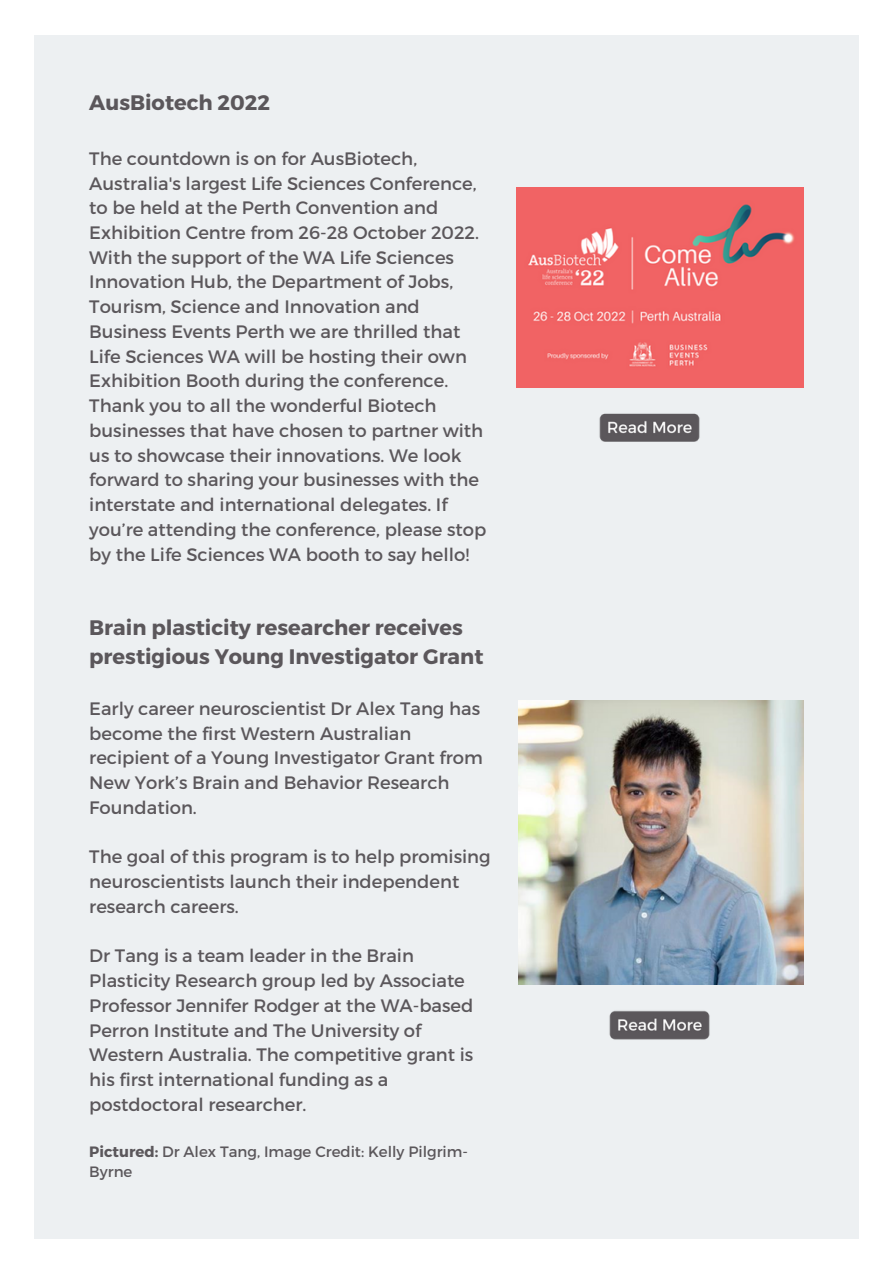
<style>
.page{position:relative;width:893px;height:1264px;background:#fff}
.page>*{position:absolute;margin:0;border:0;box-sizing:border-box;transform-origin:0 0}
.t1{font:700 21px/29.2px "Montserrat";color:#5b575b}
.t2{font:18px/24.8px "Montserrat";color:#5b575b}
.t3{font:15px/20.2px "Montserrat";color:#5b575b}
.s1{font-weight:700}
</style>
<div class="page">
<div style="left:34px;top:36px;width:824px;height:1202px;background:#edf0f2"></div>
<svg style="left:517px;top:1238px;width:294px;height:1px"></svg>
<img style="left:599px;top:413px;width:101px;height:29px">
<img style="left:517px;top:188px;width:286px;height:200px">
<img style="left:518px;top:700px;width:285px;height:284px">
<img style="left:609px;top:1010px;width:101px;height:30px">
<p class="t1" style="left:89px;top:86px;width:182px">AusBiotech 2022</p>
<p class="t2" style="left:89px;top:145px;width:398px">The countdown is on for AusBiotech, Australia's largest Life Sciences Conference, to be held at the Perth Convention and Exhibition Centre from 26-28 October 2022.<br>With the support of the WA Life Sciences Innovation Hub, the Department of Jobs, Tourism, Science and Innovation and Business Events Perth we are thrilled that Life Sciences WA will be hosting their own Exhibition Booth during the conference.<br>Thank you to all the wonderful Biotech businesses that have chosen to partner with us to showcase their innovations. We look forward to sharing your businesses with the interstate and international delegates. If you’re attending the conference, please stop by the Life Sciences WA booth to say hello!</p>
<p class="t1" style="left:89px;top:612px;width:395px">Brain plasticity researcher receives prestigious Young Investigator Grant</p>
<p class="t2" style="left:89px;top:695px;width:395px">Early career neuroscientist Dr Alex Tang has become the first Western Australian recipient of a Young Investigator Grant from New York’s Brain and Behavior Research Foundation.</p>
<p class="t2" style="left:89px;top:843px;width:403px">The goal of this program is to help promising neuroscientists launch their independent research careers.</p>
<p class="t2" style="left:89px;top:942px;width:385px">Dr Tang is a team leader in the Brain Plasticity Research group led by Associate Professor Jennifer Rodger at the WA-based Perron Institute and The University of Western Australia. The competitive grant is his first international funding as a postdoctoral researcher.</p>
<p class="t3" style="left:89px;top:1140px;width:380px"><span class="s1">Pictured:</span> Dr Alex Tang, Image Credit: Kelly Pilgrim-<br>Byrne</p>
</div>
